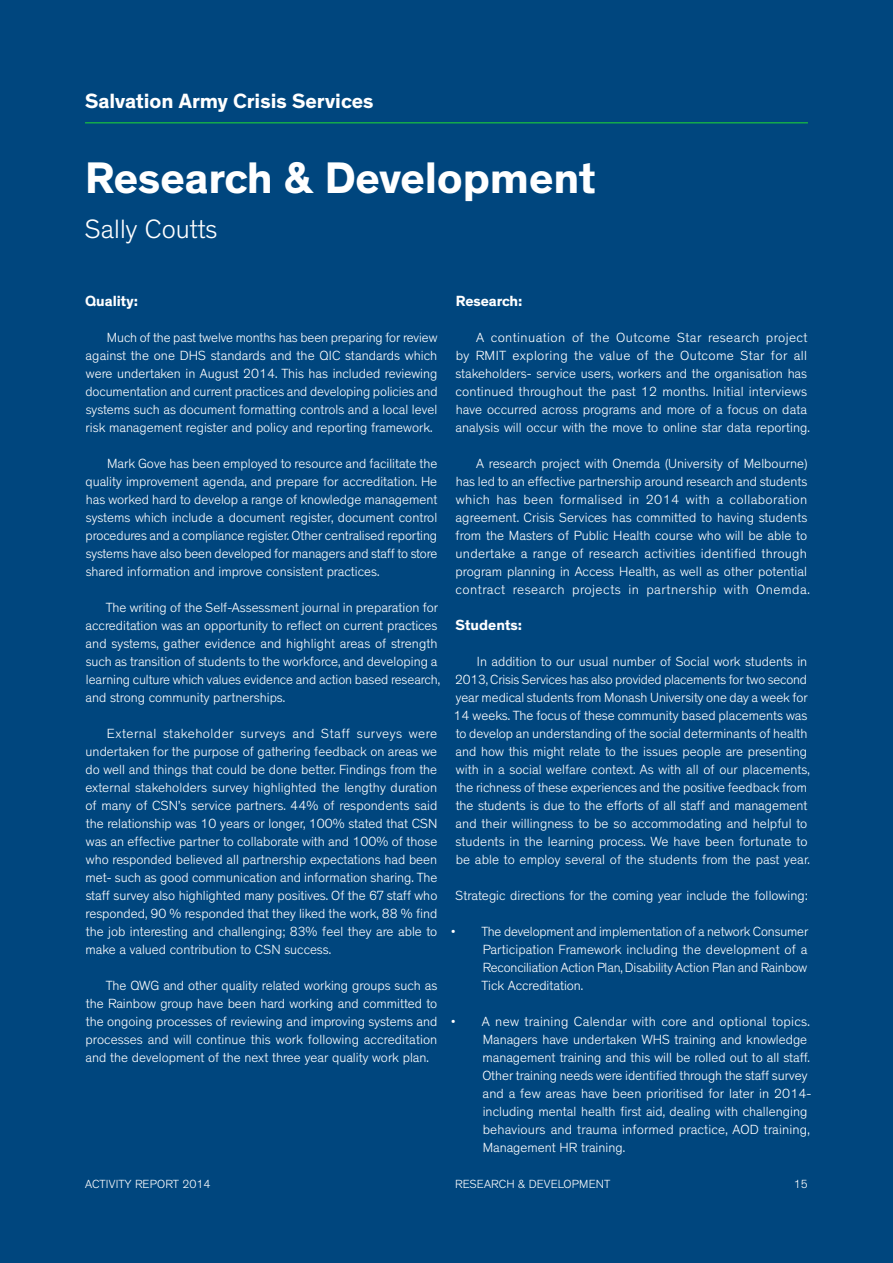
<style>
.page{position:relative;width:893px;height:1263px;background:#00467e}
.page>*{position:absolute;margin:0;border:0;box-sizing:border-box;transform-origin:0 0}
.t1{font:700 45px "Theinhardt";color:#fff}
.t2{font:300 27px "Theinhardt";color:#fff}
.t3{font:700 21px "Theinhardt";color:#fff}
.t4{font:700 15px "Theinhardt";color:#fff}
.t5{font:300 13.5px/18px "Theinhardt";color:#fff}
.t6{font:300 12px "Theinhardt";letter-spacing:.015em;color:#fff}
</style>
<div class="page">
<hr style="left:85px;top:122px;width:723px;height:2px;background:#15a94b">
<h3 class="t3" style="left:85px;top:88px;width:290px">Salvation Army Crisis Services</h3>
<h1 class="t1" style="left:85px;top:150px;width:512px">Research &amp; Development</h1>
<h2 class="t2" style="left:85px;top:213px;width:134px">Sally Coutts</h2>
<p class="t4" style="left:85px;top:292px;width:54px">Quality:</p>
<p class="t5" style="left:85px;top:329px;width:354px;text-align:justify;text-indent:22px">Much of the past twelve months has been preparing for review against the one DHS standards and the QIC standards which were undertaken in August 2014. This has included reviewing documentation and current practices and developing policies and systems such as document formatting controls and a local level risk management register and policy and reporting framework.</p>
<p class="t5" style="left:85px;top:455px;width:354px;text-align:justify;text-indent:22px">Mark Gove has been employed to resource and facilitate the quality improvement agenda, and prepare for accreditation. He has worked hard to develop a range of knowledge management systems which include a document register, document control procedures and a compliance register. Other centralised reporting systems have also been developed for managers and staff to store shared information and improve consistent practices.</p>
<p class="t5" style="left:86px;top:599px;width:356px;text-indent:20px">The writing of the Self-Assessment journal in preparation for accreditation was an opportunity to reflect on current practices and systems, gather evidence and highlight areas of strength such as transition of students to the workforce, and developing a learning culture which values evidence and action based research, and strong community partnerships.</p>
<p class="t5" style="left:85px;top:725px;width:354px;text-align:justify;text-indent:22px">External stakeholder surveys and Staff surveys were undertaken for the purpose of gathering feedback on areas we do well and things that could be done better. Findings from the external stakeholders survey highlighted the lengthy duration of many of CSN’s service partners. 44% of respondents said the relationship was 10 years or longer, 100% stated that CSN was an effective partner to collaborate with and 100% of those who responded believed all partnership expectations had been met- such as good communication and information sharing. The staff survey also highlighted many positives. Of the 67 staff who responded, 90 % responded that they liked the work, 88 % find the job interesting and challenging; 83% feel they are able to make a valued contribution to CSN success.</p>
<p class="t5" style="left:86px;top:977px;width:353px;text-align:justify;text-indent:20px">The QWG and other quality related working groups such as the Rainbow group have been hard working and committed to the ongoing processes of reviewing and improving systems and processes and will continue this work following accreditation and the development of the next three year quality work plan.</p>
<p class="t4" style="left:456px;top:292px;width:68px">Research:</p>
<p class="t5" style="left:455px;top:329px;width:356px;text-indent:21px">A continuation of the Outcome Star research project by RMIT exploring the value of the Outcome Star for all stakeholders- service users, workers and the organisation has continued throughout the past 12 months. I nitial interviews have occurred across programs and more of a focus on data analysis will occur with the move to online star data reporting.</p>
<p class="t5" style="left:455px;top:455px;width:356px;text-indent:21px">A research project with Onemda (University of Melbourne) has led to an effective partnership around research and students which has been formalised in 2014 with a collaboration agreement. Crisis Services has committed to having students from the Masters of Public Health course who will be able to undertake a range of research activities identified through program planning in Access Health, as well as other potential contract research projects in partnership with Onemda.</p>
<p class="t4" style="left:455px;top:616px;width:68px">Students:</p>
<p class="t5" style="left:454px;top:653px;width:358px;text-indent:23px">I n addition to our usual number of Social work students in 2013, Crisis Services has also provided placements for two second year medical students from Monash University one day a week for 14 weeks. The focus of these community based placements was to develop an understanding of the social determinants of health and how this might relate to the issues people are presenting with in a social welfare context. As with all of our placements, the richness of these experiences and the positive feedback from the students is due to the efforts of all staff and management and their willingness to be so accommodating and helpful to students in the learning process. We have been fortunate to be able to employ several of the students from the past year.</p>
<p class="t5" style="left:456px;top:887px;width:353px">Strategic directions for the coming year include the following:</p>
<p class="t5" style="left:481px;top:923px;width:328px;text-align:justify;text-indent:-30px">• The development and implementation of a network Consumer Participation Framework including the development of a Reconciliation Action Plan, Disability Action Plan and Rainbow Tick Accreditation.</p>
<p class="t5" style="left:482px;top:1013px;width:331px;text-indent:-31px">• A new training Calendar with core and optional topics.<br>Managers have undertaken WHS training and knowledge management training and this will be rolled out to all staff.<br>Other training needs were identified through the staff survey and a few areas have been prioritised for later in 2014- including mental health first aid, dealing with challenging behaviours and trauma informed practice, AOD training, Management HR training.</p>
<p class="t6" style="left:85px;top:1177px;width:127px">Activity Report 2014</p>
<p class="t6" style="left:794px;top:1177px;width:16px">15</p>
<p class="t6" style="left:455px;top:1177px;width:157px">Research &amp; developm ent</p>
</div>
